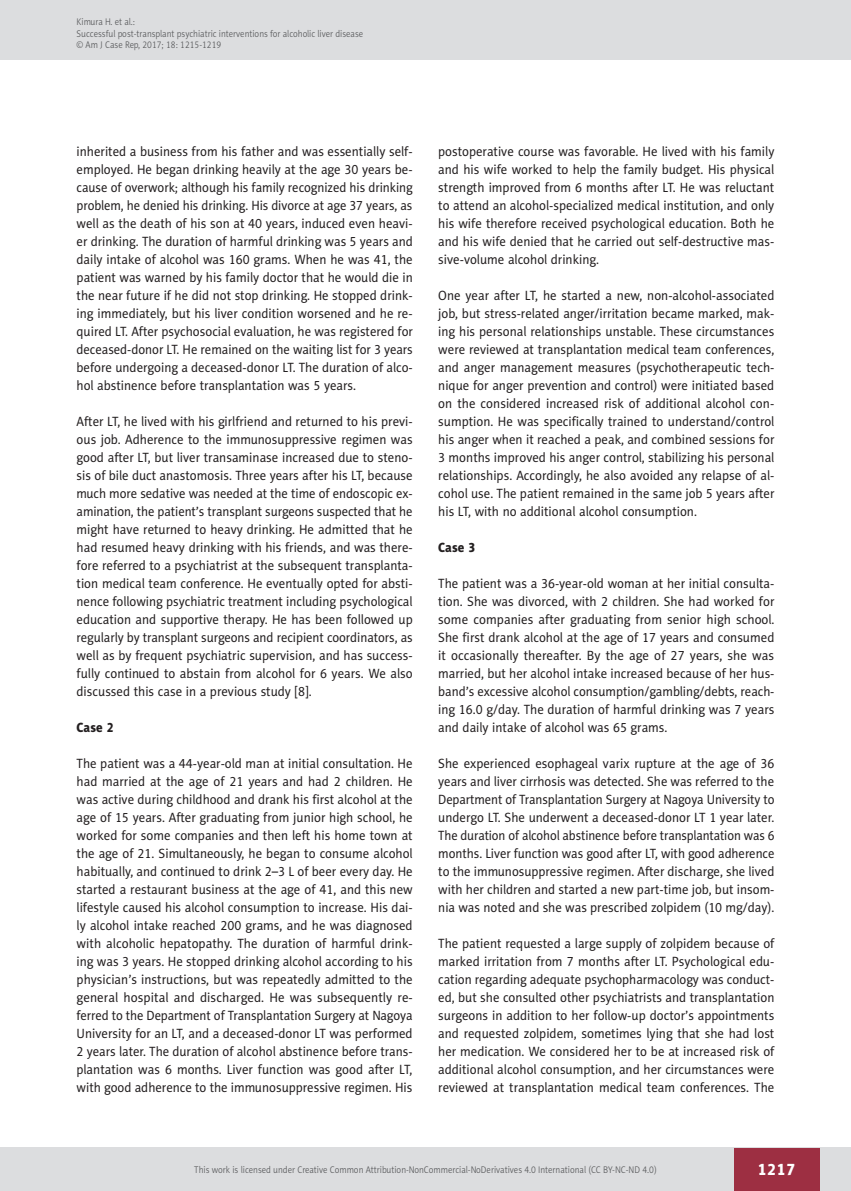
<style>
.page{position:relative;width:851px;height:1191px;background:#fff}
.page>*{position:absolute;margin:0;border:0;box-sizing:border-box;transform-origin:0 0}
.t1{font:16.5px "Naomi Sans EFN Heavy";color:#fff}
.AJCR_Body{font:13.5px/18px "Naomi Sans EFN";color:#231f20;text-align:justify;scale:.95 1}
.AJCR_Headline_2{font:13.5px "Naomi Sans EFN Heavy";color:#231f20;scale:.95 1}
.AJCR_pagina_zywa{font:9.75px/11.2px "Naomi Sans EFN Light";color:#57585a;scale:.9 1}
.AJCR_pagina_sygnatur{font:9.75px "Naomi Sans EFN Light";color:#57585a;scale:.9 1}
</style>
<div class="page">
<div style="left:0;top:1148px;width:850px;height:43px;background:#dcdddf"></div>
<div style="left:733px;top:1147px;width:86px;height:43px;background:#9d2f42"></div>
<div style="left:0;top:0;width:850px;height:60px;background:#dcdddf"></div>
<p class="AJCR_pagina_zywa" style="left:77px;top:16px;width:320px">Kimura H. et al.:<br>Successful post-transplant psychiatric interventions for alcoholic liver disease</p>
<p class="AJCR_pagina_sygnatur" style="left:77px;top:39px;width:162px">© Am J Case Rep, 2017; 18: 1215-1219</p>
<p class="AJCR_Body" style="left:77px;top:142px;width:355px">inherited a business from his father and was essentially self&shy;employed. He began drinking heavily at the age 30 years be&shy;cause of overwork; although his family recognized his drinking problem, he denied his drinking. His divorce at age 37 years, as well as the death of his son at 40 years, induced even heavi&shy;er drinking. The duration of harmful drinking was 5 years and daily intake of alcohol was 160 grams. When he was 41, the patient was warned by his family doctor that he would die in the near future if he did not stop drinking. He stopped drink&shy;ing immediately, but his liver condition worsened and he re&shy;quired LT. After psychosocial evaluation, he was registered for deceased-donor LT. He remained on the waiting list for 3 years before undergoing a deceased-donor LT. The duration of alco&shy;hol abstinence before transplantation was 5 years.</p>
<p class="AJCR_Body" style="left:77px;top:412px;width:355px">After LT, he lived with his girlfriend and returned to his previ&shy;ous job. Adherence to the immunosuppressive regimen was good after LT, but liver transaminase increased due to steno&shy;sis of bile duct anastomosis. Three years after his LT, because much more sedative was needed at the time of endoscopic ex&shy;amination, the patient’s transplant surgeons suspected that he might have returned to heavy drinking. He admitted that he had resumed heavy drinking with his friends, and was there&shy;fore referred to a psychiatrist at the subsequent transplanta&shy;tion medical team conference. He eventually opted for absti&shy;nence following psychiatric treatment including psychological education and supportive therapy. He has been followed up regularly by transplant surgeons and recipient coordinators, as well as by frequent psychiatric supervision, and has success&shy;fully continued to abstain from alcohol for 6 years. We also discussed this case in a previous study [8].</p>
<p class="AJCR_Headline_2" style="left:77px;top:719px;width:41px">Case 2</p>
<p class="AJCR_Body" style="left:77px;top:754px;width:355px">The patient was a 44-year-old man at initial consultation. He had married at the age of 21 years and had 2 children. He was active during childhood and drank his first alcohol at the age of 15 years. After graduating from junior high school, he worked for some companies and then left his home town at the age of 21. Simultaneously, he began to consume alcohol habitually, and continued to drink 2–3 L of beer every day. He started a restaurant business at the age of 41, and this new lifestyle caused his alcohol consumption to increase. His dai&shy;ly alcohol intake reached 200 grams, and he was diagnosed with alcoholic hepatopathy. The duration of harmful drink&shy;ing was 3 years. He stopped drinking alcohol according to his physician’s instructions, but was repeatedly admitted to the general hospital and discharged. He was subsequently re&shy;ferred to the Department of Transplantation Surgery at Nagoya University for an LT, and a deceased-donor LT was performed 2 years later. The duration of alcohol abstinence before trans&shy;plantation was 6 months. Liver function was good after LT, with good adherence to the immunosuppressive regimen. His</p>
<p class="AJCR_Body" style="left:438px;top:142px;width:355px">postoperative course was favorable. He lived with his family and his wife worked to help the family budget. His physical strength improved from 6 months after LT. He was reluctant to attend an alcohol-specialized medical institution, and only his wife therefore received psychological education. Both he and his wife denied that he carried out self-destructive mas&shy;sive-volume alcohol drinking.</p>
<p class="AJCR_Body" style="left:438px;top:286px;width:355px">One year after LT, he started a new, non-alcohol-associated job, but stress-related anger/irritation became marked, mak&shy;ing his personal relationships unstable. These circumstances were reviewed at transplantation medical team conferences, and anger management measures (psychotherapeutic tech&shy;nique for anger prevention and control) were initiated based on the considered increased risk of additional alcohol con&shy;sumption. He was specifically trained to understand/control his anger when it reached a peak, and combined sessions for 3 months improved his anger control, stabilizing his personal relationships. Accordingly, he also avoided any relapse of al&shy;cohol use. The patient remained in the same job 5 years after his LT, with no additional alcohol consumption.</p>
<p class="AJCR_Headline_2" style="left:438px;top:539px;width:41px">Case 3</p>
<p class="AJCR_Body" style="left:438px;top:574px;width:355px">The patient was a 36-year-old woman at her initial consulta&shy;tion. She was divorced, with 2 children. She had worked for some companies after graduating from senior high school.<br>She first drank alcohol at the age of 17 years and consumed it occasionally thereafter. By the age of 27 years, she was married, but her alcohol intake increased because of her hus&shy;band’s excessive alcohol consumption/gambling/debts, reach&shy;ing 16.0 g/day. The duration of harmful drinking was 7 years and daily intake of alcohol was 65 grams.</p>
<p class="AJCR_Body" style="left:438px;top:754px;width:355px">She experienced esophageal varix rupture at the age of 36 years and liver cirrhosis was detected. She was referred to the Department of Transplantation Surgery at Nagoya University to undergo LT. She underwent a deceased-donor LT 1 year later.<br>The duration of alcohol abstinence before transplantation was 6 months. Liver function was good after LT, with good adherence to the immunosuppressive regimen. After discharge, she lived with her children and started a new part-time job, but insom&shy;nia was noted and she was prescribed zolpidem (10 mg/day).</p>
<p class="AJCR_Body" style="left:438px;top:934px;width:355px">The patient requested a large supply of zolpidem because of marked irritation from 7 months after LT. Psychological edu&shy;cation regarding adequate psychopharmacology was conduct&shy;ed, but she consulted other psychiatrists and transplantation surgeons in addition to her follow-up doctor’s appointments and requested zolpidem, sometimes lying that she had lost her medication. We considered her to be at increased risk of additional alcohol consumption, and her circumstances were reviewed at transplantation medical team conferences. The</p>
<p class="AJCR_pagina_zywa" style="left:194px;top:1164px;width:515px">This work is licensed under Creative Common Attribution-NonCommercial-NoDerivatives 4.0 International (CC BY-NC-ND 4.0)</p>
<p class="t1" style="left:757px;top:1159px;width:40px">1217</p>
</div>
